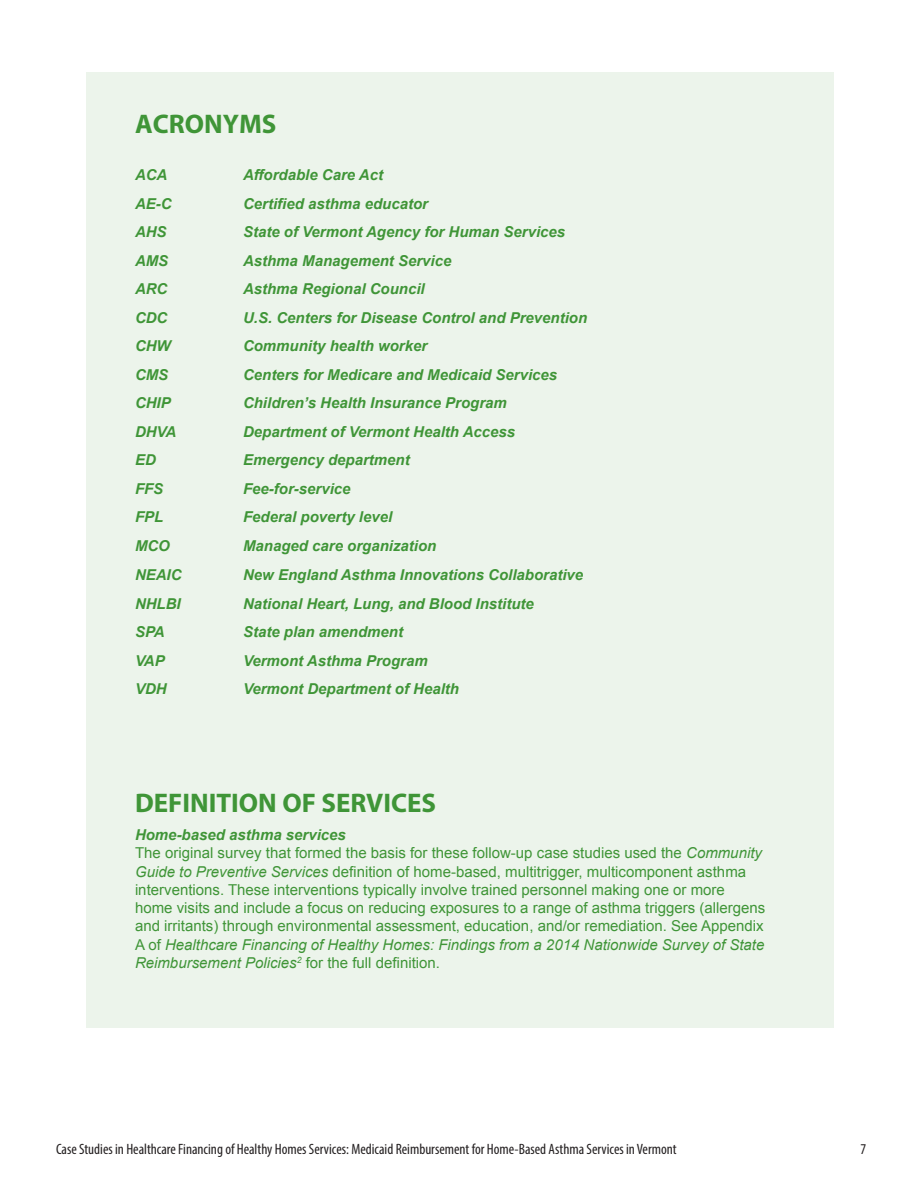
<style>
.page{position:relative;width:918px;height:1188px;background:#fff}
.page>*{position:absolute;margin:0;border:0;box-sizing:border-box;transform-origin:0 0}
.t1{font:700 27px "Myriad Pro";color:#3f9537}
.t2{font:italic 700 15px "Arial";color:#3f9537}
.t3{font:15px/18.1px "Arial";color:#3f9537}
.t4{font:condensed 15px "Myriad Pro";color:#231f20}
.s1{font-weight:700;font-style:italic}
.s2{font-style:italic}
</style>
<div class="page">
<div style="left:87px;top:72px;width:747px;height:956px;background:#ecf4eb"></div>
<h1 class="t1" style="left:135px;top:106px;width:143px">ACRONYMS</h1>
<p class="t2" style="left:135px;top:165px;width:34px">ACA</p>
<p class="t2" style="left:243px;top:165px;width:142px">Affordable Care Act</p>
<p class="t2" style="left:135px;top:194px;width:38px">AE-C</p>
<p class="t2" style="left:243px;top:194px;width:187px">Certified asthma educator</p>
<p class="t2" style="left:135px;top:222px;width:33px">AHS</p>
<p class="t2" style="left:243px;top:222px;width:324px">State of Vermont Agency for Human Services</p>
<p class="t2" style="left:135px;top:251px;width:35px">AMS</p>
<p class="t2" style="left:243px;top:251px;width:210px">Asthma Management Service</p>
<p class="t2" style="left:135px;top:279px;width:34px">ARC</p>
<p class="t2" style="left:243px;top:279px;width:183px">Asthma Regional Council</p>
<p class="t2" style="left:135px;top:308px;width:34px">CDC</p>
<p class="t2" style="left:243px;top:308px;width:346px">U.S. Centers for Disease Control and Prevention</p>
<p class="t2" style="left:135px;top:336px;width:37px">CHW</p>
<p class="t2" style="left:243px;top:336px;width:186px">Community health worker</p>
<p class="t2" style="left:135px;top:365px;width:35px">CMS</p>
<p class="t2" style="left:243px;top:365px;width:316px">Centers for Medicare and Medicaid Services</p>
<p class="t2" style="left:135px;top:393px;width:37px">CHIP</p>
<p class="t2" style="left:243px;top:393px;width:265px">Children’s Health Insurance Program</p>
<p class="t2" style="left:135px;top:422px;width:43px">DHVA</p>
<p class="t2" style="left:243px;top:422px;width:274px">Department of Vermont Health Access</p>
<p class="t2" style="left:135px;top:450px;width:22px">ED</p>
<p class="t2" style="left:243px;top:450px;width:168px">Emergency department</p>
<p class="t2" style="left:135px;top:479px;width:30px">FFS</p>
<p class="t2" style="left:243px;top:479px;width:109px">Fee-for-service</p>
<p class="t2" style="left:135px;top:507px;width:30px">FPL</p>
<p class="t2" style="left:243px;top:507px;width:151px">Federal poverty level</p>
<p class="t2" style="left:135px;top:536px;width:36px">MCO</p>
<p class="t2" style="left:243px;top:536px;width:195px">Managed care organization</p>
<p class="t2" style="left:135px;top:565px;width:48px">NEAIC</p>
<p class="t2" style="left:243px;top:565px;width:342px">New England Asthma Innovations Collaborative</p>
<p class="t2" style="left:135px;top:593px;width:47px">NHLBI</p>
<p class="t2" style="left:243px;top:593px;width:292px">National Heart, Lung, and Blood Institute</p>
<p class="t2" style="left:135px;top:622px;width:31px">SPA</p>
<p class="t2" style="left:243px;top:622px;width:162px">State plan amendment</p>
<p class="t2" style="left:135px;top:650px;width:31px">VAP</p>
<p class="t2" style="left:243px;top:650px;width:186px">Vermont Asthma Program</p>
<p class="t2" style="left:135px;top:679px;width:33px">VDH</p>
<p class="t2" style="left:243px;top:679px;width:218px">Vermont Department of Health</p>
<h1 class="t1" style="left:135px;top:785px;width:303px">DEFINITION OF SERVICES</h1>
<p class="t3" style="left:135px;top:826px;width:632px"><span class="s1">Home-based asthma services<br></span>The original survey that formed the basis for these follow-up case studies used the <span class="s2">Community Guide to Preventive Services</span> definition of home-based, multitrigger, multicomponent asthma interventions. These interventions typically involve trained personnel making one or more home visits and include a focus on reducing exposures to a range of asthma triggers (allergens and irritants) through environmental assessment, education, and/or remediation. See Appendix A of <span class="s2">Healthcare Financing of Healthy Homes: Findings from a 2014 Nationwide Survey of State Reimbursement Policies</span><sup>2</sup> for the full definition.</p>
<p class="t4" style="left:56px;top:1140px;width:622px">Case Studies in Healthcare Financing of Healthy Homes Services: Medicaid Reimbursement for Home-Based Asthma Services in Vermont</p>
<p class="t4" style="left:861px;top:1140px;width:7px">7</p>
</div>
